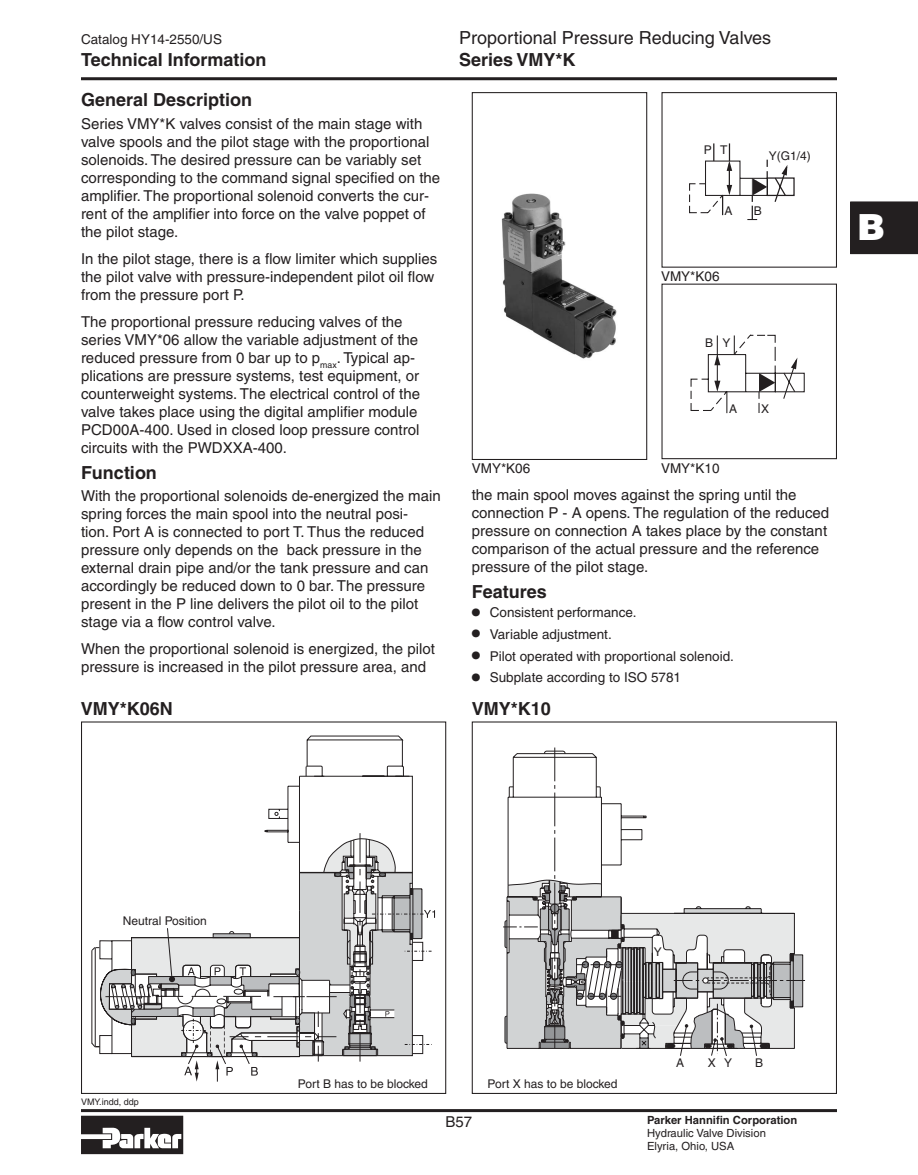
<style>
.page{position:relative;width:918px;height:1175px;background:#fff}
.page>*{position:absolute;margin:0;border:0;box-sizing:border-box;transform-origin:0 0}
.t1{font:900 36px "Helvetica";color:#fff}
.t2{font:700 18px "Helvetica";color:#231f20}
.t3{font:18px "Helvetica";color:#231f20}
.t4{font:15px/18px "Helvetica";color:#231f20}
.t5{font:13.5px "Helvetica";color:#231f20}
.t6{font:12px "Helvetica";color:#231f20}
.t7{font:11.25px/12.8px "Helvetica";color:#231f20}
.t8{font:700 11.25px "Helvetica";color:#231f20}
.t9{font:9px "Helvetica";color:#231f20}
.s1{font-weight:700;font-size:24px}
</style>
<div class="page">
<hr style="left:81px;top:77px;width:756px;height:3px;background:#231f20">
<hr style="left:81px;top:1109px;width:756px;height:3px;background:#231f20">
<div style="left:850px;top:201px;width:68px;height:53px;background:#231f20"></div>
<svg style="left:81px;top:1115px;width:102px;height:39px"></svg>
<img style="left:501px;top:193px;width:116px;height:166px">
<div style="left:472px;top:92px;width:175px;height:368px;border:1px solid #231f20"></div>
<div style="left:662px;top:92px;width:175px;height:176px;border:1px solid #231f20"></div>
<div style="left:766px;top:177px;width:29px;height:19px;border:1px solid #231f20"></div>
<svg style="left:774px;top:165px;width:14px;height:37px"></svg>
<svg style="left:689px;top:143px;width:79px;height:77px"></svg>
<div style="left:81px;top:721px;width:365px;height:373px;border:1px solid #231f20"></div>
<svg style="left:91px;top:739px;width:344px;height:342px"></svg>
<div style="left:472px;top:721px;width:365px;height:373px;border:1px solid #231f20"></div>
<svg style="left:503px;top:747px;width:302px;height:309px"></svg>
<div style="left:662px;top:283px;width:175px;height:176px;border:1px solid #231f20"></div>
<svg style="left:690px;top:334px;width:115px;height:79px"></svg>
<p class="t5" style="left:81px;top:32px;width:143px">Catalog HY14-2550/US</p>
<p class="t2" style="left:81px;top:49px;width:187px">Technical Information</p>
<p class="t2" style="left:81px;top:89px;width:173px">General Description</p>
<p class="t4" style="left:81px;top:114px;width:361px">Series VMY*K valves consist of the main stage with valve spools and the pilot stage with the proportional solenoids. The desired pressure can be variably set corresponding to the command signal specified on the amplifier. The proportional solenoid converts the cur&shy;rent of the amplifier into force on the valve poppet of the pilot stage.</p>
<p class="t4" style="left:81px;top:249px;width:358px">In the pilot stage, there is a flow limiter which supplies the pilot valve with pressure-independent pilot oil flow from the pressure port P.</p>
<p class="t4" style="left:81px;top:312px;width:341px">The proportional pressure reducing valves of the series VMY*06 allow the variable adjustment of the reduced pressure from 0 bar up to p<sub>max</sub>. Typical ap&shy;plications are pressure systems, test equipment, or counterweight systems. The electrical control of the valve takes place using the digital amplifier module PCD00A-400. Used in closed loop pressure control circuits with the PWDXXA-400.</p>
<p class="t2" style="left:81px;top:461px;width:77px">Function</p>
<p class="t4" style="left:81px;top:487px;width:361px">With the proportional solenoids de-energized the main spring forces the main spool into the neutral posi-<br>tion. Port A is connected to port T. Thus the reduced pressure only depends on the back pressure in the external drain pipe and/or the tank pressure and can accordingly be reduced down to 0 bar. The pressure present in the P line delivers the pilot oil to the pilot stage via a flow control valve.</p>
<p class="t4" style="left:81px;top:640px;width:355px">When the proportional solenoid is energized, the pilot pressure is increased in the pilot pressure area, and</p>
<p class="t3" style="left:459px;top:28px;width:314px">Proportional Pressure Reducing Valves</p>
<p class="t2" style="left:459px;top:49px;width:118px">Series VMY*K</p>
<p class="t6" style="left:704px;top:143px;width:25px">P T</p>
<p class="t6" style="left:769px;top:149px;width:44px">Y(G1/4)</p>
<p class="t6" style="left:725px;top:204px;width:10px">A</p>
<p class="t6" style="left:754px;top:204px;width:10px">B</p>
<p class="t5" style="left:661px;top:268px;width:60px">VMY*K06</p>
<p class="t6" style="left:705px;top:335px;width:27px">B Y</p>
<p class="t6" style="left:729px;top:402px;width:10px">A</p>
<p class="t5" style="left:472px;top:460px;width:60px">VMY*K06</p>
<p class="t5" style="left:661px;top:460px;width:60px">VMY*K10</p>
<p class="t6" style="left:761px;top:402px;width:10px">X</p>
<p class="t4" style="left:472px;top:486px;width:359px">the main spool moves against the spring until the connection P - A opens. The regulation of the reduced pressure on connection A takes place by the constant comparison of the actual pressure and the reference pressure of the pilot stage.</p>
<p class="t2" style="left:472px;top:581px;width:77px">Features</p>
<p class="t5" style="left:472px;top:604px;width:166px"><span class="s1">•</span> Consistent performance.</p>
<p class="t5" style="left:472px;top:626px;width:142px"><span class="s1">•</span> Variable adjustment.</p>
<p class="t5" style="left:472px;top:648px;width:264px"><span class="s1">•</span> Pilot operated with proportional solenoid.</p>
<p class="t5" style="left:472px;top:670px;width:211px"><span class="s1">•</span> Subplate according to ISO 5781</p>
<p class="t2" style="left:81px;top:698px;width:94px">VMY*K06N</p>
<p class="t2" style="left:472px;top:698px;width:81px">VMY*K10</p>
<h1 class="t1" style="left:857px;top:203px;width:30px">B</h1>
<p class="t6" style="left:123px;top:914px;width:85px">Neutral Position</p>
<p class="t9" style="left:81px;top:1096px;width:59px">VMY.indd, ddp</p>
<p class="t6" style="left:654px;top:945px;width:10px">Y</p>
<p class="t6" style="left:298px;top:1076px;width:131px">Port B has to be blocked</p>
<p class="t6" style="left:488px;top:1076px;width:131px">Port X has to be blocked</p>
<p class="t6" style="left:676px;top:1056px;width:10px">A</p>
<p class="t6" style="left:708px;top:1056px;width:26px">X Y</p>
<p class="t6" style="left:755px;top:1056px;width:10px">B</p>
<p class="t4" style="left:445px;top:1113px;width:28px">B57</p>
<p class="t8" style="left:647px;top:1113px;width:152px">Parker Hannifin Corporation</p>
<p class="t7" style="left:647px;top:1126px;width:120px">Hydraulic Valve Division<br>Elyria, Ohio, USA</p>
</div>
